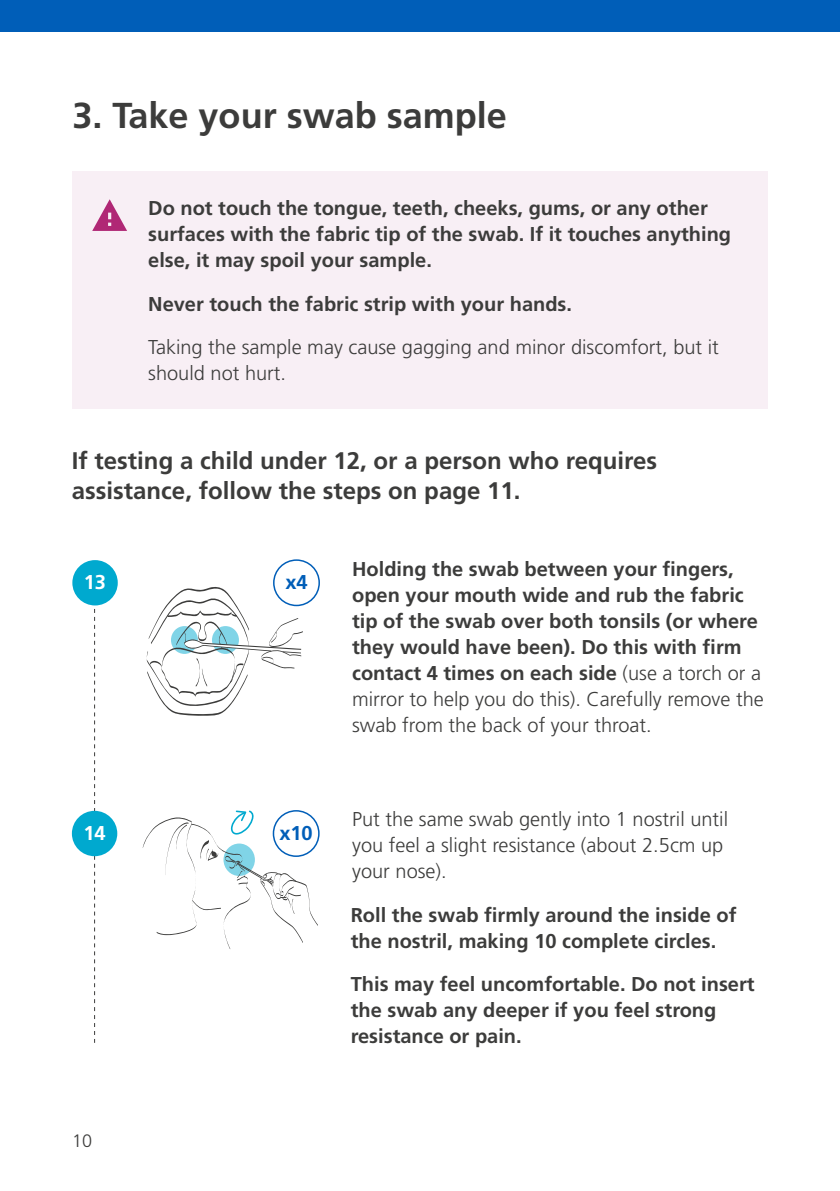
<style>
.page{position:relative;width:840px;height:1191px;background:#fff}
.page>*{position:absolute;margin:0;border:0;box-sizing:border-box;transform-origin:0 0}
.Heading_2__h2{font:700 36px "Frutiger";color:#3c3c3b}
.Heading_3__h3{font:700 24px/30px "Frutiger";color:#3c3c3b}
.Paragraph_Bold__p{font:700 20px/26px "Frutiger";color:#3c3c3b}
.Paragraph_Black__p{font:700 20px/26px "Frutiger";color:#3c3c3b}
.Paragraph_Black__p-2{font:300 20px/26px "Frutiger";color:#3c3c3b}
.Paragraph_Blue__p{font:700 20px "Frutiger";color:#005eb8}
.Paragraph_White__p{font:700 20px "Frutiger";color:#fff}
.Page_number__p{font:300 18px "Frutiger";color:#3c3c3b}
.s1{font-weight:300}
</style>
<div class="page">
<div style="left:72px;top:171px;width:695px;height:237px;background:#f8eff5"></div>
<svg style="left:92px;top:199px;width:35px;height:32px"></svg>
<svg style="left:94px;top:605px;width:1px;height:437px"></svg>
<div style="left:72px;top:811px;width:45px;height:45px;background:#00a9cf;border-radius:50%"></div>
<div style="left:72px;top:560px;width:46px;height:45px;background:#00a9cf;border-radius:50%"></div>
<svg style="left:146px;top:587px;width:157px;height:129px"></svg>
<div style="left:273px;top:559px;width:47px;height:47px;border:2px solid #005eb8;border-radius:50%"></div>
<svg style="left:143px;top:810px;width:175px;height:139px"></svg>
<div style="left:272px;top:810px;width:47px;height:47px;border:2px solid #005eb8;border-radius:50%"></div>
<div style="left:0;top:0;width:839px;height:31px;background:#005eb8"></div>
<h3 class="Heading_2__h2" style="left:72px;top:95px;width:436px">3. Take your swab sample</h3>
<h3 class="Paragraph_Bold__p" style="left:148px;top:195px;width:584px">Do not touch the tongue, teeth, cheeks, gums, or any other surfaces with the fabric tip of the swab. If it touches anything else, it may spoil your sample.</h3>
<h3 class="Paragraph_Bold__p" style="left:148px;top:291px;width:425px">Never touch the fabric strip with your hands.</h3>
<p class="Paragraph_Black__p-2" style="left:148px;top:334px;width:572px">Taking the sample may cause gagging and minor discomfort, but it should not hurt.</p>
<p class="Heading_3__h3" style="left:72px;top:446px;width:586px">If testing a child under 12, or a person who requires assistance, follow the steps on page 11.</p>
<h2 class="Paragraph_White__p" style="left:84px;top:570px;width:24px">13</h2>
<h2 class="Paragraph_White__p" style="left:83px;top:821px;width:24px">14</h2>
<p class="Page_number__p" style="left:72px;top:1130px;width:22px">10</p>
<p class="Paragraph_Blue__p" style="left:285px;top:570px;width:24px">x4</p>
<p class="Paragraph_Blue__p" style="left:279px;top:821px;width:35px">x10</p>
<p class="Paragraph_Black__p" style="left:352px;top:555px;width:413px">Holding the swab between your fingers, open your mouth wide and rub the fabric tip of the swab over both tonsils (or where they would have been). Do this with firm contact 4 times on each side <span class="s1">(use a torch or a mirror to help you do this). Carefully remove the swab from the back of your throat.</span></p>
<p class="Paragraph_Black__p-2" style="left:352px;top:806px;width:377px">Put the same swab gently into 1 nostril until</p>
<p class="Paragraph_Black__p-2" style="left:352px;top:832px;width:372px">you feel a slight resistance (about 2.5cm up</p>
<p class="Paragraph_Black__p-2" style="left:352px;top:858px;width:96px">your nose).</p>
<h3 class="Paragraph_Bold__p" style="left:350px;top:901px;width:387px">Roll the swab firmly around the inside of the nostril, making 10 complete circles.</h3>
<h3 class="Paragraph_Bold__p" style="left:350px;top:970px;width:405px">This may feel uncomfortable. Do not insert the swab any deeper if you feel strong resistance or pain.</h3>
</div>
